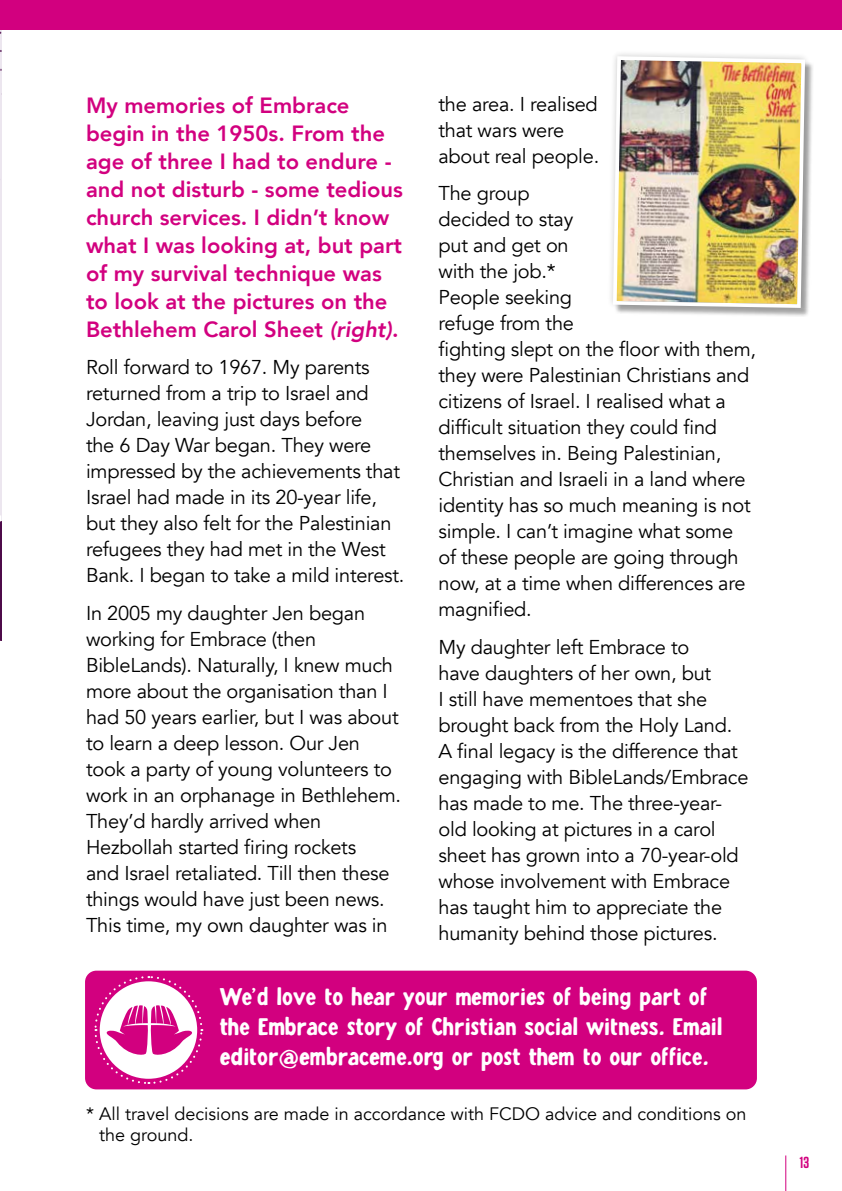
<style>
.page{position:relative;width:842px;height:1191px;background:#fff}
.page>*{position:absolute;margin:0;border:0;box-sizing:border-box;transform-origin:0 0}
.t1{font:24px/30px "Puggu";color:#fff}
.t2{font:800 22px/28px "Avenir";color:#d2007f}
.t3{font:20px/26px "Avenir";letter-spacing:-.01em;color:#000}
.t4{font:18px/21.6px "Avenir";color:#000}
.t5{font:600 16px "Tungsten";color:#d2007f}
.s1{font-style:italic}
</style>
<div class="page">
<hr style="left:0;top:0;width:1px;height:539px;background:#ece6ef">
<hr style="left:0;top:521px;width:1px;height:120px;background:#4e0b4a">
<hr style="left:785px;top:1155px;width:1px;height:36px;background:#d2007f">
<div style="left:85px;top:970px;width:672px;height:119px;background:#d2007f;border-radius:11px"></div>
<svg style="left:94px;top:976px;width:109px;height:108px"></svg>
<div style="left:0;top:0;width:842px;height:30px;background:#d2007f"></div>
<svg style="left:616px;top:53px;width:196px;height:262px"></svg>
<img style="left:611px;top:54px;width:196px;height:256px">
<p class="t2" style="left:86px;top:91px;width:318px">My memories of Embrace begin in the 1950s. From the age of three I had to endure - and not disturb - some tedious church services. I didn’t know what I was looking at, but part of my survival technique was to look at the pictures on the<br>Bethlehem Carol Sheet <span class="s1">(right)</span>.</p>
<p class="t3" style="left:86px;top:355px;width:320px">Roll forward to 1967. My parents returned from a trip to Israel and Jordan, leaving just days before<br>the 6 Day War began. They were impressed by the achievements that Israel had made in its 20-year life, but they also felt for the Palestinian refugees they had met in the West Bank. I began to take a mild interest.</p>
<p class="t3" style="left:86px;top:600px;width:317px">In 2005 my daughter Jen began working for Embrace (then<br>BibleLands). Naturally, I knew much more about the organisation than I had 50 years earlier, but I was about to learn a deep lesson. Our Jen took a party of young volunteers to work in an orphanage in Bethlehem.<br>They’d hardly arrived when<br>Hezbollah started firing rockets<br>and Israel retaliated. Till then these things would have just been news.<br>This time, my own daughter was in</p>
<p class="t3" style="left:438px;top:91px;width:162px">the area. I realised that wars were about real people.</p>
<p class="t3" style="left:438px;top:181px;width:319px">The group<br>decided to stay<br>put and get on<br>with the job.*<br>People seeking<br>refuge from the<br>fighting slept on the floor with them, they were Palestinian Christians and citizens of Israel. I realised what a difficult situation they could find themselves in. Being Palestinian,<br>Christian and Israeli in a land where identity has so much meaning is not simple. I can’t imagine what some<br>of these people are going through now, at a time when differences are magnified.</p>
<p class="t3" style="left:438px;top:634px;width:311px">My daughter left Embrace to<br>have daughters of her own, but<br>I still have mementoes that she brought back from the Holy Land.<br>A final legacy is the difference that engaging with BibleLands/Embrace has made to me. The three-year&shy;old looking at pictures in a carol sheet has grown into a 70-year-old whose involvement with Embrace has taught him to appreciate the humanity behind those pictures.</p>
<p class="t1" style="left:220px;top:982px;width:504px">We’d love to hear your memories of being part of the Embrace story of Christian social witness. Email editor@embraceme.org or post them to our office.</p>
<p class="t4" style="left:99px;top:1103px;width:649px;text-indent:-13px">* All travel decisions are made in accordance with FCDO advice and conditions on the ground.</p>
<p class="t5" style="left:800px;top:1154px;width:11px">13</p>
</div>
